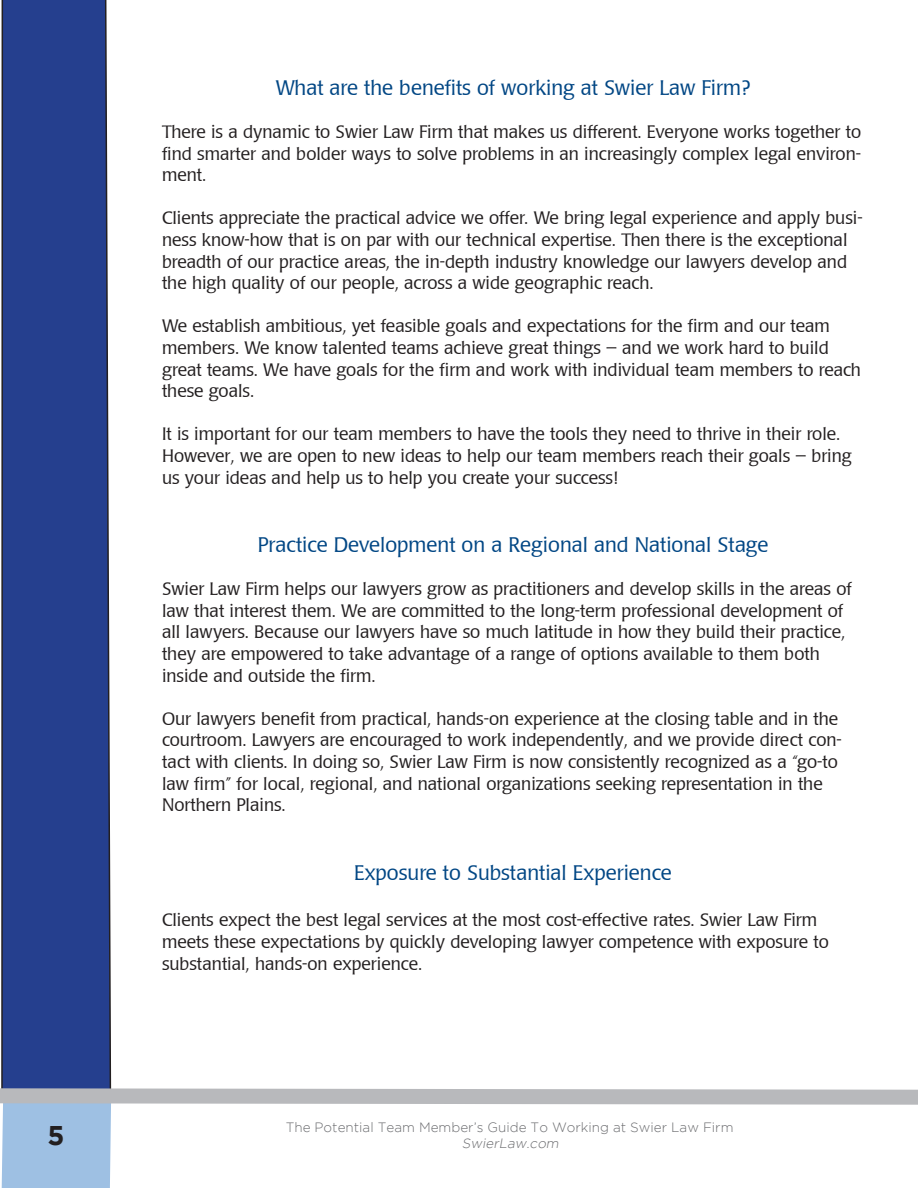
<style>
.page{position:relative;width:918px;height:1188px;background:#fff}
.page>*{position:absolute;margin:0;border:0;box-sizing:border-box;transform-origin:0 0}
.t1{font:700 27px "Gotham";color:#231f20}
.In_Body_Headers_14{font:21px "Poppl Laudatio Light";color:#004684}
.t2{font:18px/21.6px "Poppl Laudatio Light";color:#231f20}
.t3{font:300 13.5px "Gotham";color:#6c6d70}
.t4{font:italic 300 13.5px "Gotham";color:#6c6d70}
</style>
<div class="page">
<div style="left:1px;top:0;width:111px;height:1079px;background:#253f8e"></div>
<svg style="left:0;top:1079px;width:918px;height:109px"></svg>
<p class="t1" style="left:47px;top:1120px;width:19px">5</p>
<p class="In_Body_Headers_14" style="left:276px;top:76px;width:476px">What are the benefits of working at Swier Law Firm?</p>
<p class="t2" style="left:162px;top:121px;width:701px;text-align:justify">There is a dynamic to Swier Law Firm that makes us different. Everyone works together to find smarter and bolder ways to solve problems in an increasingly complex legal environ&shy;ment.</p>
<p class="t2" style="left:162px;top:208px;width:702px">Clients appreciate the practical advice we offer. We bring legal experience and apply busi&shy;ness know-how that is on par with our technical expertise. Then there is the exceptional breadth of our practice areas, the in-depth industry knowledge our lawyers develop and the high quality of our people, across a wide geographic reach.</p>
<p class="t2" style="left:162px;top:316px;width:701px">We establish ambitious, yet feasible goals and expectations for the firm and our team members. We know talented teams achieve great things – and we work hard to build great teams. We have goals for the firm and work with individual team members to reach these goals.</p>
<p class="t2" style="left:162px;top:424px;width:691px">It is important for our team members to have the tools they need to thrive in their role.<br>However, we are open to new ideas to help our team members reach their goals – bring us your ideas and help us to help you create your success!</p>
<p class="In_Body_Headers_14" style="left:258px;top:533px;width:512px">Practice Development on a Regional and National Stage</p>
<p class="t2" style="left:162px;top:578px;width:691px">Swier Law Firm helps our lawyers grow as practitioners and develop skills in the areas of law that interest them. We are committed to the long-term professional development of all lawyers. Because our lawyers have so much latitude in how they build their practice, they are empowered to take advantage of a range of options available to them both inside and outside the firm.</p>
<p class="t2" style="left:162px;top:708px;width:681px">Our lawyers benefit from practical, hands-on experience at the closing table and in the courtroom. Lawyers are encouraged to work independently, and we provide direct con&shy;tact with clients. In doing so, Swier Law Firm is now consistently recognized as a “go-to law firm” for local, regional, and national organizations seeking representation in the Northern Plains.</p>
<p class="In_Body_Headers_14" style="left:354px;top:861px;width:319px">Exposure to Substantial Experience</p>
<p class="t2" style="left:162px;top:910px;width:668px">Clients expect the best legal services at the most cost-effective rates. Swier Law Firm meets these expectations by quickly developing lawyer competence with exposure to substantial, hands-on experience.</p>
<p class="t3" style="left:286px;top:1120px;width:449px">The Potential Team Member’s Guide To Working at Swier Law Firm</p>
<p class="t4" style="left:462px;top:1136px;width:101px">SwierLaw.com</p>
</div>
